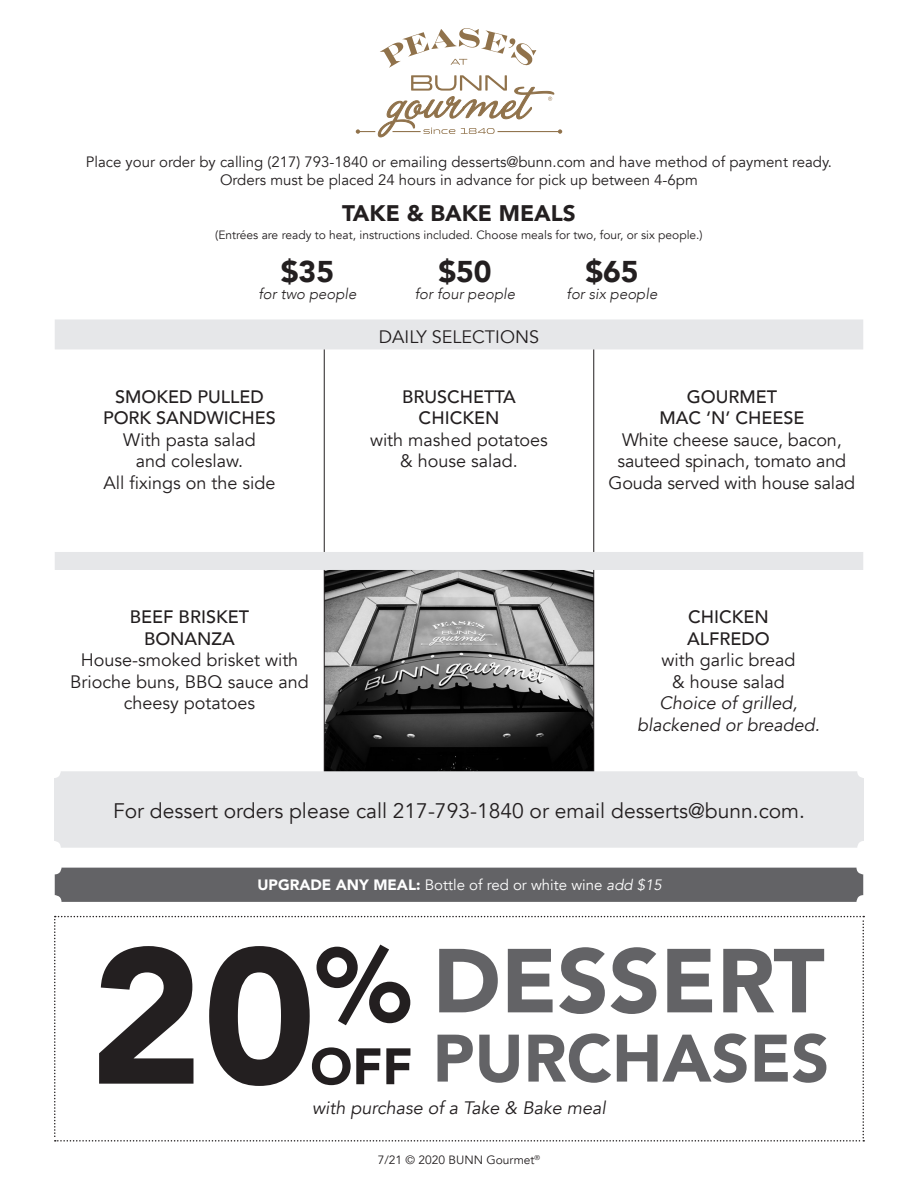
<style>
.page{position:relative;width:918px;height:1188px;background:#fff}
.page>*{position:absolute;margin:0;border:0;box-sizing:border-box;transform-origin:0 0}
.t1{font:900 191.1px "Avenir";color:#231f20}
.t2{font:900 89.7px "Avenir";color:#636366}
.t3{font:900 66.3px "Avenir";color:#636366}
.t4{font:900 50.7px "Avenir";color:#231f20}
.t5{font:900 30px "Avenir";color:#231f20}
.t6{font:900 22.5px "Avenir";color:#231f20}
.t7{font:21px "Avenir";color:#231f20}
.t8{font:18px/21.6px "Avenir";color:#231f20;text-align:center}
.t9{font:500 18px "Avenir";color:#231f20}
.t10{font:italic 18px "Avenir";color:#231f20}
.t11{font:15px/18px "Avenir";color:#231f20;text-align:center}
.t12{font:15px "Avenir";color:#fff}
.t13{font:italic 300 15px "Avenir";color:#231f20}
.t14{font:12px "Avenir";color:#231f20}
.s1{font-weight:900}
.s2{font-style:italic}
</style>
<div class="page">
<img style="left:325px;top:570px;width:268px;height:201px">
<svg style="left:55px;top:319px;width:808px;height:251px"></svg>
<hr style="left:324px;top:349px;width:1px;height:203px;background:#231f20">
<hr style="left:593px;top:349px;width:1px;height:203px;background:#231f20">
<hr style="left:324px;top:570px;width:1px;height:202px;background:#231f20">
<hr style="left:593px;top:570px;width:1px;height:202px;background:#231f20">
<svg style="left:380px;top:28px;width:156px;height:40px"></svg>
<svg style="left:356px;top:75px;width:206px;height:62px"></svg>
<div style="left:54px;top:771px;width:810px;height:77px;background:#e6e7e9;border-radius:7px"></div>
<div style="left:55px;top:868px;width:808px;height:34px;background:#636366;border-radius:7px"></div>
<svg style="left:54px;top:916px;width:810px;height:226px"></svg>
<p class="t11" style="left:86px;top:153px;width:748px">Place your order by calling (217) 793-1840 or emailing desserts@bunn.com and have method of payment ready.<br>Orders must be placed 24 hours in advance for pick up between 4-6pm</p>
<p class="t6" style="left:342px;top:194px;width:235px">TAKE &amp; BAKE MEALS</p>
<p class="t14" style="left:215px;top:228px;width:489px">(Entrées are ready to heat, instructions included. Choose meals for two, four, or six people.)</p>
<p class="t5" style="left:281px;top:246px;width:55px">$35</p>
<p class="t5" style="left:438px;top:246px;width:55px">$50</p>
<p class="t5" style="left:585px;top:246px;width:55px">$65</p>
<p class="t13" style="left:258px;top:285px;width:100px">for two people</p>
<p class="t13" style="left:415px;top:285px;width:102px">for four people</p>
<p class="t13" style="left:567px;top:285px;width:92px">for six people</p>
<p class="t8" style="left:379px;top:327px;width:162px">DAILY SELECTIONS</p>
<p class="t9" style="left:115px;top:381px;width:150px">SMOKED PULLED</p>
<p class="t9" style="left:103px;top:402px;width:174px">PORK SANDWICHES</p>
<p class="t8" style="left:123px;top:429px;width:134px">With pasta salad and coleslaw.</p>
<p class="t8" style="left:103px;top:472px;width:174px">All fixings on the side</p>
<p class="t9" style="left:130px;top:601px;width:121px">BEEF BRISKET</p>
<p class="t9" style="left:144px;top:623px;width:92px">BONANZA</p>
<p class="t8" style="left:70px;top:650px;width:240px">House-smoked brisket with<br>Brioche buns, BBQ sauce and cheesy potatoes</p>
<p class="t9" style="left:402px;top:381px;width:115px">BRUSCHETTA</p>
<p class="t9" style="left:419px;top:402px;width:82px">CHICKEN</p>
<p class="t8" style="left:370px;top:429px;width:179px">with mashed potatoes</p>
<p class="t8" style="left:400px;top:451px;width:119px">&amp; house salad.</p>
<p class="t9" style="left:687px;top:381px;width:92px">GOURMET</p>
<p class="t9" style="left:659px;top:402px;width:147px">MAC ‘N’ CHEESE</p>
<p class="t8" style="left:609px;top:429px;width:248px">White cheese sauce, bacon, sauteed spinach, tomato and<br>Gouda served with house salad</p>
<p class="t9" style="left:688px;top:601px;width:82px">CHICKEN</p>
<p class="t9" style="left:687px;top:623px;width:84px">ALFREDO</p>
<p class="t8" style="left:662px;top:650px;width:135px">with garlic bread &amp; house salad</p>
<p class="t10" style="left:659px;top:693px;width:140px">Choice of grilled,</p>
<p class="t10" style="left:637px;top:714px;width:184px">blackened or breaded.</p>
<p class="t7" style="left:113px;top:799px;width:693px">For dessert orders please call 217-793-1840 or email desserts@bunn.com.</p>
<p class="t12" style="left:258px;top:875px;width:406px"><span class="s1">UPGRADE ANY MEAL:</span> Bottle of red or white wine <span class="s2">add $15</span></p>
<p class="t1" style="left:90px;top:853px;width:323px">20<sup>%</sup></p>
<p class="t2" style="left:433px;top:904px;width:394px">DESSERT</p>
<p class="t3" style="left:433px;top:1002px;width:398px">PURCHASES</p>
<p class="t10" style="left:312px;top:1097px;width:295px">with purchase of a Take &amp; Bake meal</p>
<p class="t4" style="left:310px;top:1023px;width:104px">OFF</p>
<p class="t14" style="left:378px;top:1153px;width:164px">7/21 © 2020 BUNN Gourmet<sup>®</sup></p>
</div>
